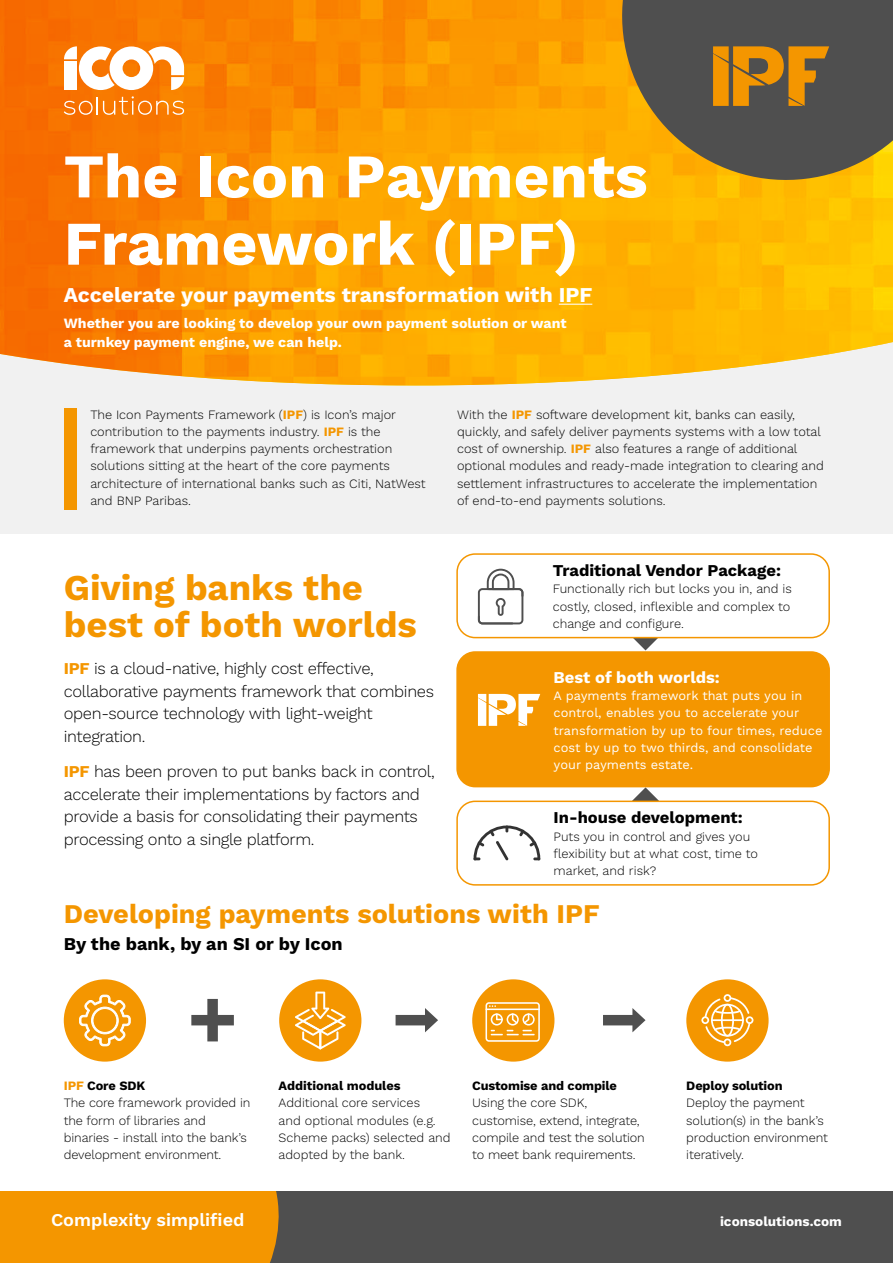
<style>
.page{position:relative;width:893px;height:1263px;background:#fff}
.page>*{position:absolute;margin:0;border:0;box-sizing:border-box;transform-origin:0 0}
.t1{font:700 61.95px/67.3px "Work Sans";color:#fff}
.t2{font:700 36.3px/36.3px "Work Sans";color:#f49600}
.t3{font:700 27px "Work Sans";color:#f49600}
.t4{font:700 21.15px "Work Sans";color:#fff}
.t5{font:700 18px "Work Sans";color:#000}
.t6{font:600 18px "Work Sans";color:#fff}
.t7{font:300 16.5px/22.5px "Work Sans";letter-spacing:-.02em;color:#000}
.t8{font:700 16.5px "Work Sans";color:#000}
.t9{font:700 16.5px "Work Sans";color:#fff}
.t10{font:700 14.1px/18.9px "Work Sans";color:#fff}
.t11{font:700 13.5px "Work Sans";color:#fff}
.t12{font:300 12.75px/17.2px "Work Sans";color:#000}
.t13{font:12.75px/17.2px "Work Sans";color:#fff}
.t14{font:700 12.75px "Work Sans";letter-spacing:-.01em;color:#000}
.s1{font-weight:700;color:#f49600}
.s2{font-weight:700}
</style>
<div class="page">
<div style="left:0;top:1191px;width:893px;height:72px;background:#4f4f4f"></div>
<div style="left:0;top:1191px;width:279px;height:72px;background:#f49600"></div>
<div style="left:0;top:88px;width:893px;height:446px;background:#f1f1f1"></div>
<img style="left:0;top:0;width:893px;height:385px">
<svg style="left:605px;top:638px;width:81px;height:12px"></svg>
<svg style="left:605px;top:787px;width:81px;height:13px"></svg>
<hr style="left:559px;top:304px;width:33px;height:1px;background:#fff">
<svg style="left:64px;top:46px;width:121px;height:69px"></svg>
<div style="left:64px;top:409px;width:13px;height:101px;background:#f49600"></div>
<svg style="left:599px;top:0;width:294px;height:203px;background:#8b7133"></svg>
<svg style="left:713px;top:46px;width:116px;height:60px;background:#ae7821"></svg>
<div style="left:64px;top:979px;width:82px;height:82px;background:#f49600;border-radius:50%"></div>
<div style="left:279px;top:979px;width:82px;height:82px;background:#f49600;border-radius:50%"></div>
<div style="left:472px;top:979px;width:82px;height:82px;background:#f49600;border-radius:50%"></div>
<div style="left:686px;top:979px;width:83px;height:82px;background:#f49600;border-radius:50%"></div>
<svg style="left:295px;top:991px;width:51px;height:58px"></svg>
<svg style="left:79px;top:994px;width:52px;height:52px"></svg>
<svg style="left:485px;top:1002px;width:55px;height:40px"></svg>
<svg style="left:701px;top:994px;width:52px;height:52px"></svg>
<div style="left:207px;top:999px;width:11px;height:42px;background:#4f4f4f"></div>
<div style="left:191px;top:1015px;width:43px;height:10px;background:#4f4f4f"></div>
<div style="left:396px;top:1015px;width:34px;height:10px;background:#4f4f4f"></div>
<svg style="left:425px;top:1008px;width:13px;height:24px"></svg>
<div style="left:603px;top:1015px;width:34px;height:10px;background:#4f4f4f"></div>
<svg style="left:632px;top:1008px;width:13px;height:24px"></svg>
<div style="left:456px;top:553px;width:374px;height:85px;border:2px solid #f49600;border-radius:18px"></div>
<div style="left:457px;top:652px;width:372px;height:135px;background:#f49600;border-radius:18px"></div>
<div style="left:456px;top:651px;width:374px;height:136px;border:2px solid #f49600;border-radius:18px"></div>
<div style="left:456px;top:800px;width:374px;height:86px;border:2px solid #f49600;border-radius:18px"></div>
<svg style="left:478px;top:694px;width:62px;height:32px"></svg>
<svg style="left:478px;top:569px;width:45px;height:55px"></svg>
<svg style="left:473px;top:825px;width:67px;height:35px"></svg>
<h1 class="t1" style="left:64px;top:146px;width:585px">The Icon Payments<br>Framework (IPF)</h1>
<h3 class="t4" style="left:64px;top:283px;width:530px">Accelerate your payments transformation with IPF</h3>
<p class="t10" style="left:64px;top:314px;width:504px">Whether you are looking to develop your own payment solution or want a turnkey payment engine, we can help.</p>
<p class="t12" style="left:90px;top:406px;width:337px">The Icon Payments Framework (<span class="s1">IPF</span>) is Icon’s major contribution to the payments industry. <span class="s1">IPF</span> is the framework that underpins payments orchestration solutions sitting at the heart of the core payments architecture of international banks such as Citi, NatWest and BNP Paribas.</p>
<h2 class="t2" style="left:64px;top:572px;width:355px">Giving banks the best of both worlds</h2>
<p class="t7" style="left:64px;top:658px;width:372px"><span class="s1">IPF</span> is a cloud-native, highly cost effective, collaborative payments framework that combines open-source technology with light-weight integration.</p>
<p class="t7" style="left:64px;top:761px;width:372px"><span class="s1">IPF</span> has been proven to put banks back in control, accelerate their implementations by factors and provide a basis for consolidating their payments processing onto a single platform.</p>
<p class="t12" style="left:457px;top:406px;width:368px">With the <span class="s1">IPF</span> software development kit, banks can easily, quickly, and safely deliver payments systems with a low total cost of ownership. <span class="s1">IPF</span> also features a range of additional optional modules and ready-made integration to clearing and settlement infrastructures to accelerate the implementation of end-to-end payments solutions.</p>
<p class="t8" style="left:553px;top:561px;width:230px">Traditional Vendor Package:</p>
<p class="t12" style="left:553px;top:581px;width:241px;text-align:justify">Functionally rich but locks you in, and is costly, closed, inflexible and complex to change and configure.</p>
<p class="t9" style="left:554px;top:667px;width:168px">Best of both worlds:</p>
<p class="t13" style="left:554px;top:688px;width:270px">A payments framework that puts you in control, enables you to accelerate your transformation by up to four times, reduce cost by up to two thirds, and consolidate your payments estate.</p>
<p class="t8" style="left:554px;top:808px;width:191px">In-house development:</p>
<p class="t12" style="left:554px;top:828px;width:206px">Puts you in control and gives you flexibility but at what cost, time to market, and risk?</p>
<h3 class="t3" style="left:64px;top:898px;width:537px">Developing payments solutions with IPF</h3>
<h3 class="t5" style="left:64px;top:933px;width:280px">By the bank, by an SI or by Icon</h3>
<p class="t12" style="left:64px;top:1078px;width:188px"><span class="s1">IPF</span> <span class="s2">Core SDK<br></span>The core framework provided in the form of libraries and binaries - install into the bank’s development environment.</p>
<p class="t14" style="left:279px;top:1078px;width:124px">Additional modules</p>
<p class="t12" style="left:279px;top:1095px;width:174px">Additional core services<br>and optional modules (e.g.<br>Scheme packs) selected and adopted by the bank.</p>
<p class="t14" style="left:472px;top:1078px;width:146px">Customise and compile</p>
<p class="t12" style="left:472px;top:1095px;width:174px">Using the core SDK, customise, extend, integrate, compile and test the solution to meet bank requirements.</p>
<p class="t14" style="left:686px;top:1078px;width:98px">Deploy solution</p>
<p class="t12" style="left:686px;top:1095px;width:143px">Deploy the payment solution(s) in the bank’s production environment iteratively.</p>
<h3 class="t6" style="left:51px;top:1209px;width:195px">Complexity simplified</h3>
<p class="t11" style="left:720px;top:1213px;width:123px">iconsolutions.com</p>
</div>
